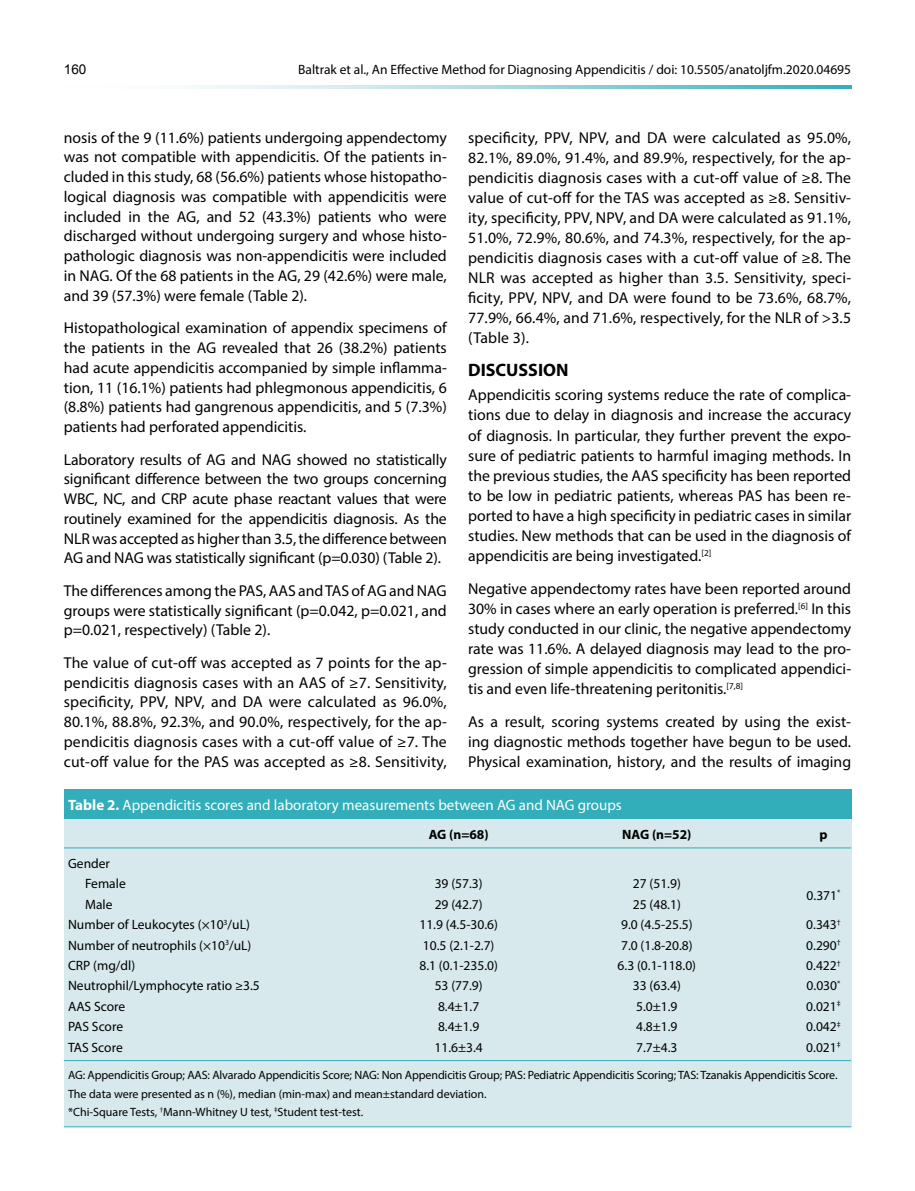
<style>
.page{position:relative;width:915px;height:1191px;background:#fff}
.page>*{position:absolute;margin:0;border:0;box-sizing:border-box;transform-origin:0 0}
.t1{font:700 18px "Myriad Pro";color:#000}
.t2{font:15.75px/19.8px "Myriad Pro";color:#000;text-align:justify}
.t3{font:15px "Myriad Pro";color:#fff}
.t4{font:13.5px/20.4px "Myriad Pro";color:#000}
.t5{font:700 13.5px "Myriad Pro";color:#000}
.t6{font:13.5px "Arial";color:#000}
.t7{font:12px/18.6px "Myriad Pro";letter-spacing:-.01em;color:#000}
.s1{font-weight:700}
</style>
<div class="page">
<svg style="left:194px;top:86px;width:656px;height:3px;background:#9fd5db"></svg>
<div style="left:64px;top:809px;width:786px;height:318px;background:#d7e9ec"></div>
<div style="left:64px;top:789px;width:786px;height:29px;background:#31aeba"></div>
<hr style="left:64px;top:847px;width:786px;height:1px;background:#31aeba">
<hr style="left:64px;top:1060px;width:786px;height:1px;background:#31aeba">
<hr style="left:64px;top:1126px;width:786px;height:1px;background:#31aeba">
<p class="t6" style="left:64px;top:60px;width:24px">160</p>
<p class="t4" style="left:298px;top:59px;width:554px">Baltrak et al., An Effective Method for Diagnosing Appendicitis / doi: 10.5505/anatoljfm.2020.04695</p>
<p class="t2" style="left:64px;top:127px;width:384px">nosis of the 9 (11.6%) patients undergoing appendectomy was not compatible with appendicitis. Of the patients in&shy;cluded in this study, 68 (56.6%) patients whose histopatho&shy;logical diagnosis was compatible with appendicitis were included in the AG, and 52 (43.3%) patients who were discharged without undergoing surgery and whose histo&shy;pathologic diagnosis was non-appendicitis were included in NAG. Of the 68 patients in the AG, 29 (42.6%) were male, and 39 (57.3%) were female (Table 2).</p>
<p class="t2" style="left:64px;top:318px;width:384px">Histopathological examination of appendix specimens of the patients in the AG revealed that 26 (38.2%) patients had acute appendicitis accompanied by simple inflamma&shy;tion, 11 (16.1%) patients had phlegmonous appendicitis, 6 (8.8%) patients had gangrenous appendicitis, and 5 (7.3%) patients had perforated appendicitis.</p>
<p class="t2" style="left:64px;top:449px;width:384px">Laboratory results of AG and NAG showed no statistically significant difference between the two groups concerning WBC, NC, and CRP acute phase reactant values that were routinely examined for the appendicitis diagnosis. As the NLR was accepted as higher than 3.5, the difference between AG and NAG was statistically significant (p=0.030) (Table 2).</p>
<p class="t2" style="left:64px;top:580px;width:384px">The differences among the PAS, AAS and TAS of AG and NAG groups were statistically significant (p=0.042, p=0.021, and p=0.021, respectively) (Table 2).</p>
<p class="t2" style="left:64px;top:652px;width:384px">The value of cut-off was accepted as 7 points for the ap&shy;pendicitis diagnosis cases with an AAS of ≥7. Sensitivity, specificity, PPV, NPV, and DA were calculated as 96.0%, 80.1%, 88.8%, 92.3%, and 90.0%, respectively, for the ap&shy;pendicitis diagnosis cases with a cut-off value of ≥7. The cut-off value for the PAS was accepted as ≥8. Sensitivity,</p>
<p class="t2" style="left:468px;top:127px;width:384px">specificity, PPV, NPV, and DA were calculated as 95.0%, 82.1%, 89.0%, 91.4%, and 89.9%, respectively, for the ap&shy;pendicitis diagnosis cases with a cut-off value of ≥8. The value of cut-off for the TAS was accepted as ≥8. Sensitiv&shy;ity, specificity, PPV, NPV, and DA were calculated as 91.1%, 51.0%, 72.9%, 80.6%, and 74.3%, respectively, for the ap&shy;pendicitis diagnosis cases with a cut-off value of ≥8. The NLR was accepted as higher than 3.5. Sensitivity, speci&shy;ficity, PPV, NPV, and DA were found to be 73.6%, 68.7%, 77.9%, 66.4%, and 71.6%, respectively, for the NLR of &gt;3.5 (Table 3).</p>
<p class="t1" style="left:468px;top:358px;width:102px">DISCUSSION</p>
<p class="t2" style="left:468px;top:385px;width:384px">Appendicitis scoring systems reduce the rate of complica&shy;tions due to delay in diagnosis and increase the accuracy of diagnosis. In particular, they further prevent the expo&shy;sure of pediatric patients to harmful imaging methods. In the previous studies, the AAS specificity has been reported to be low in pediatric patients, whereas PAS has been re&shy;ported to have a high specificity in pediatric cases in similar studies. New methods that can be used in the diagnosis of appendicitis are being investigated.<sup>[2]</sup></p>
<p class="t2" style="left:468px;top:578px;width:384px">Negative appendectomy rates have been reported around 30% in cases where an early operation is preferred.<sup>[6]</sup> In this study conducted in our clinic, the negative appendectomy rate was 11.6%. A delayed diagnosis may lead to the pro&shy;gression of simple appendicitis to complicated appendici&shy;tis and even life-threatening peritonitis.<sup>[7,8]</sup></p>
<p class="t2" style="left:468px;top:711px;width:384px">As a result, scoring systems created by using the exist&shy;ing diagnostic methods together have begun to be used.<br>Physical examination, history, and the results of imaging</p>
<p class="t3" style="left:68px;top:795px;width:555px"><span class="s1">Table 2.</span> Appendicitis scores and laboratory measurements between AG and NAG groups</p>
<p class="t5" style="left:428px;top:825px;width:61px">AG (n=68)</p>
<p class="t5" style="left:622px;top:825px;width:71px">NAG (n=52)</p>
<p class="t5" style="left:819px;top:825px;width:10px">p</p>
<p class="t4" style="left:85px;top:852px;width:42px;text-indent:-17px">Gender<br>Female</p>
<p class="t4" style="left:434px;top:873px;width:49px">39 (57.3)</p>
<p class="t4" style="left:632px;top:873px;width:49px">27 (51.9)</p>
<p class="t4" style="left:806px;top:884px;width:35px">0.371<sup>*</sup></p>
<p class="t4" style="left:85px;top:893px;width:29px">Male</p>
<p class="t4" style="left:434px;top:893px;width:49px">29 (42.7)</p>
<p class="t4" style="left:632px;top:893px;width:49px">25 (48.1)</p>
<p class="t4" style="left:68px;top:914px;width:183px">Number of Leukocytes (×10<sup>3</sup>/uL)</p>
<p class="t4" style="left:419px;top:914px;width:80px">11.9 (4.5-30.6)</p>
<p class="t4" style="left:621px;top:914px;width:73px">9.0 (4.5-25.5)</p>
<p class="t4" style="left:806px;top:914px;width:36px">0.343<sup>†</sup></p>
<p class="t4" style="left:68px;top:934px;width:185px">Number of neutrophils (×10<sup>3</sup>/uL)</p>
<p class="t4" style="left:423px;top:934px;width:73px">10.5 (2.1-2.7)</p>
<p class="t4" style="left:621px;top:934px;width:73px">7.0 (1.8-20.8)</p>
<p class="t4" style="left:806px;top:934px;width:36px">0.290<sup>†</sup></p>
<p class="t4" style="left:68px;top:955px;width:69px">CRP (mg/dl)</p>
<p class="t4" style="left:419px;top:955px;width:80px">8.1 (0.1-235.0)</p>
<p class="t4" style="left:617px;top:955px;width:80px">6.3 (0.1-118.0)</p>
<p class="t4" style="left:806px;top:955px;width:36px">0.422<sup>†</sup></p>
<p class="t4" style="left:68px;top:975px;width:193px">Neutrophil/Lymphocyte ratio ≥3.5</p>
<p class="t4" style="left:434px;top:975px;width:49px">53 (77.9)</p>
<p class="t4" style="left:632px;top:975px;width:49px">33 (63.4)</p>
<p class="t4" style="left:806px;top:975px;width:35px">0.030<sup>*</sup></p>
<p class="t4" style="left:68px;top:996px;width:59px">AAS Score</p>
<p class="t4" style="left:438px;top:996px;width:43px">8.4±1.7</p>
<p class="t4" style="left:636px;top:996px;width:43px">5.0±1.9</p>
<p class="t4" style="left:806px;top:996px;width:36px">0.021<sup>‡</sup></p>
<p class="t4" style="left:68px;top:1016px;width:56px">PAS Score</p>
<p class="t4" style="left:438px;top:1016px;width:43px">8.4±1.9</p>
<p class="t4" style="left:636px;top:1016px;width:43px">4.8±1.9</p>
<p class="t4" style="left:806px;top:1016px;width:36px">0.042<sup>‡</sup></p>
<p class="t4" style="left:68px;top:1036px;width:56px">TAS Score</p>
<p class="t4" style="left:434px;top:1036px;width:50px">11.6±3.4</p>
<p class="t4" style="left:636px;top:1036px;width:43px">7.7±4.3</p>
<p class="t4" style="left:806px;top:1036px;width:36px">0.021<sup>‡</sup></p>
<p class="t7" style="left:68px;top:1065px;width:770px">AG: Appendicitis Group; AAS: Alvarado Appendicitis Score; NAG: Non Appendicitis Group; PAS: Pediatric Appendicitis Scoring; TAS: Tzanakis Appendicitis Score.<br>The data were presented as n (%), median (min-max) and mean±standard deviation.<br>*Chi-Square Tests, <sup>†</sup>Mann-Whitney U test, <sup>‡</sup>Student test-test.</p>
</div>
